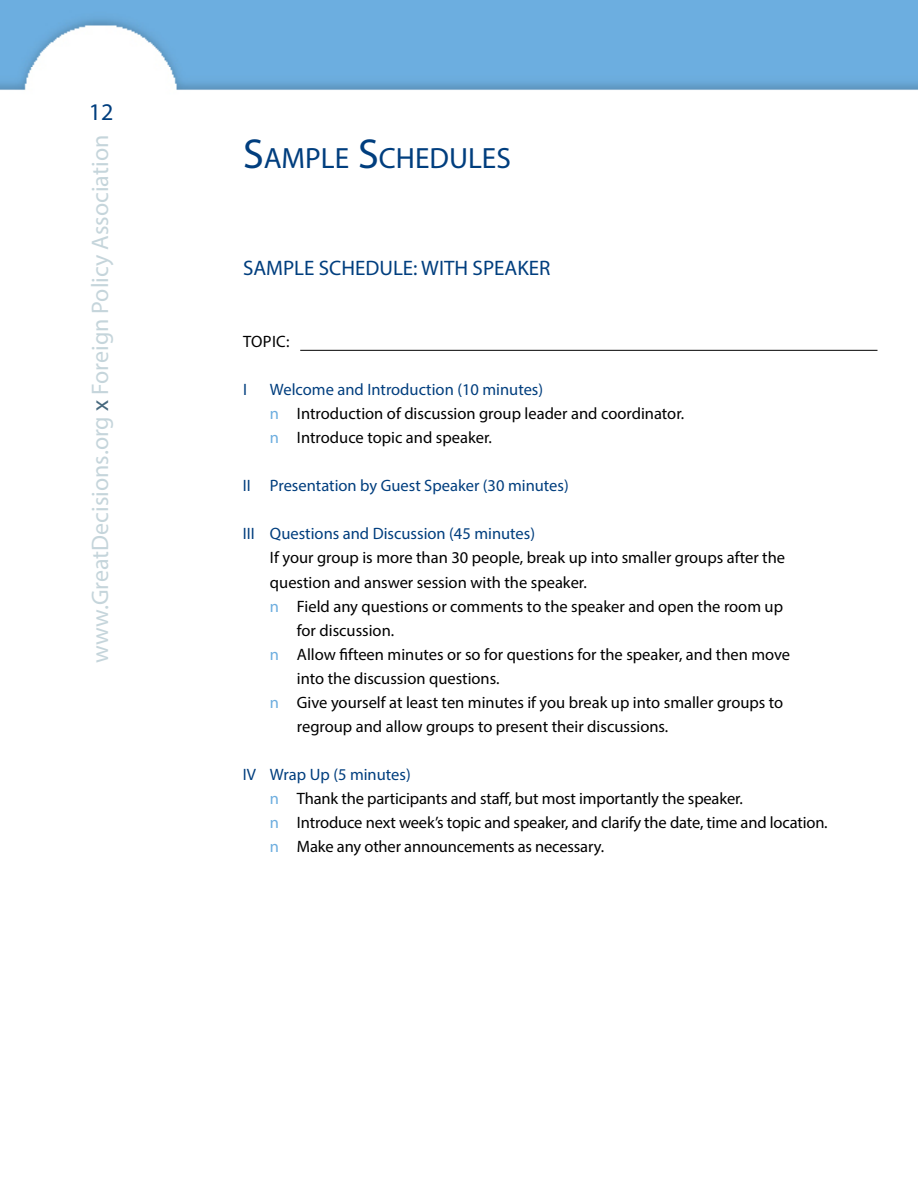
<style>
.page{position:relative;width:918px;height:1188px;background:#fff}
.page>*{position:absolute;margin:0;border:0;box-sizing:border-box;transform-origin:0 0}
.t1{font:29.4px "Myriad Pro";color:#003e7e}
.t2{font:24px "Myriad Pro";color:#c5d5db}
.t3{font:24px "Myriad Pro";color:#003e7e}
.t4{font:21px "Myriad Pro";color:#003e7e}
.t5{font:16.5px/24px "Myriad Pro";color:#000}
.t6{font:16.5px "Myriad Pro";color:#003e7e}
.s1{color:#46687d}
.s2{font-size:42px}
.s3{color:#003e7e}
.s4{color:#6caddf}
</style>
<div class="page">
<img style="left:0;top:0;width:918px;height:350px">
<hr style="left:300px;top:350px;width:578px;height:1px;background:#000">
<h2 class="t3" style="left:89px;top:97px;width:26px">12</h2>
<h2 class="t2" style="left:85px;top:663px;width:529px;rotate:-90deg">www.GreatDecisions.org <span class="s1">x</span> Foreign Policy Association</h2>
<h1 class="t1" style="left:243px;top:140px;width:269px"><span class="s2">S</span>AMPLE <span class="s2">S</span>CHEDULES</h1>
<p class="t4" style="left:243px;top:255px;width:309px">SAMPLE SCHEDULE: WITH SPEAKER</p>
<p class="t5" style="left:243px;top:330px;width:48px">TOPIC:</p>
<p class="t6" style="left:243px;top:380px;width:5px">I</p>
<p class="t5" style="left:270px;top:378px;width:416px"><span class="s3">Welcome and Introduction (10 minutes)<br></span><span class="s4">n</span> Introduction of discussion group leader and coordinator. <span class="s4">n</span> Introduce topic and speaker.</p>
<p class="t6" style="left:243px;top:476px;width:327px">II Presentation by Guest Speaker (30 minutes)</p>
<p class="t6" style="left:243px;top:524px;width:294px">III Questions and Discussion (45 minutes)</p>
<p class="t5" style="left:270px;top:546px;width:517px">If your group is more than 30 people, break up into smaller groups after the</p>
<p class="t5" style="left:270px;top:570px;width:318px">question and answer session with the speaker.</p>
<p class="t5" style="left:270px;top:594px;width:515px"><span class="s4">n</span> Field any questions or comments to the speaker and open the room up</p>
<p class="t5" style="left:297px;top:618px;width:99px">for discussion.</p>
<p class="t5" style="left:270px;top:642px;width:522px"><span class="s4">n</span> Allow fifteen minutes or so for questions for the speaker, and then move</p>
<p class="t5" style="left:297px;top:666px;width:204px">into the discussion questions.</p>
<p class="t5" style="left:270px;top:690px;width:515px"><span class="s4">n</span> Give yourself at least ten minutes if you break up into smaller groups to</p>
<p class="t5" style="left:297px;top:714px;width:373px">regroup and allow groups to present their discussions.</p>
<p class="t5" style="left:270px;top:762px;width:559px;text-indent:-27px"><span class="s3">IV Wrap Up (5 minutes)<br></span><span class="s4">n</span> Thank the participants and staff, but most importantly the speaker.<br><span class="s4">n</span> Introduce next week’s topic and speaker, and clarify the date, time and location. <span class="s4">n</span> Make any other announcements as necessary.</p>
</div>
